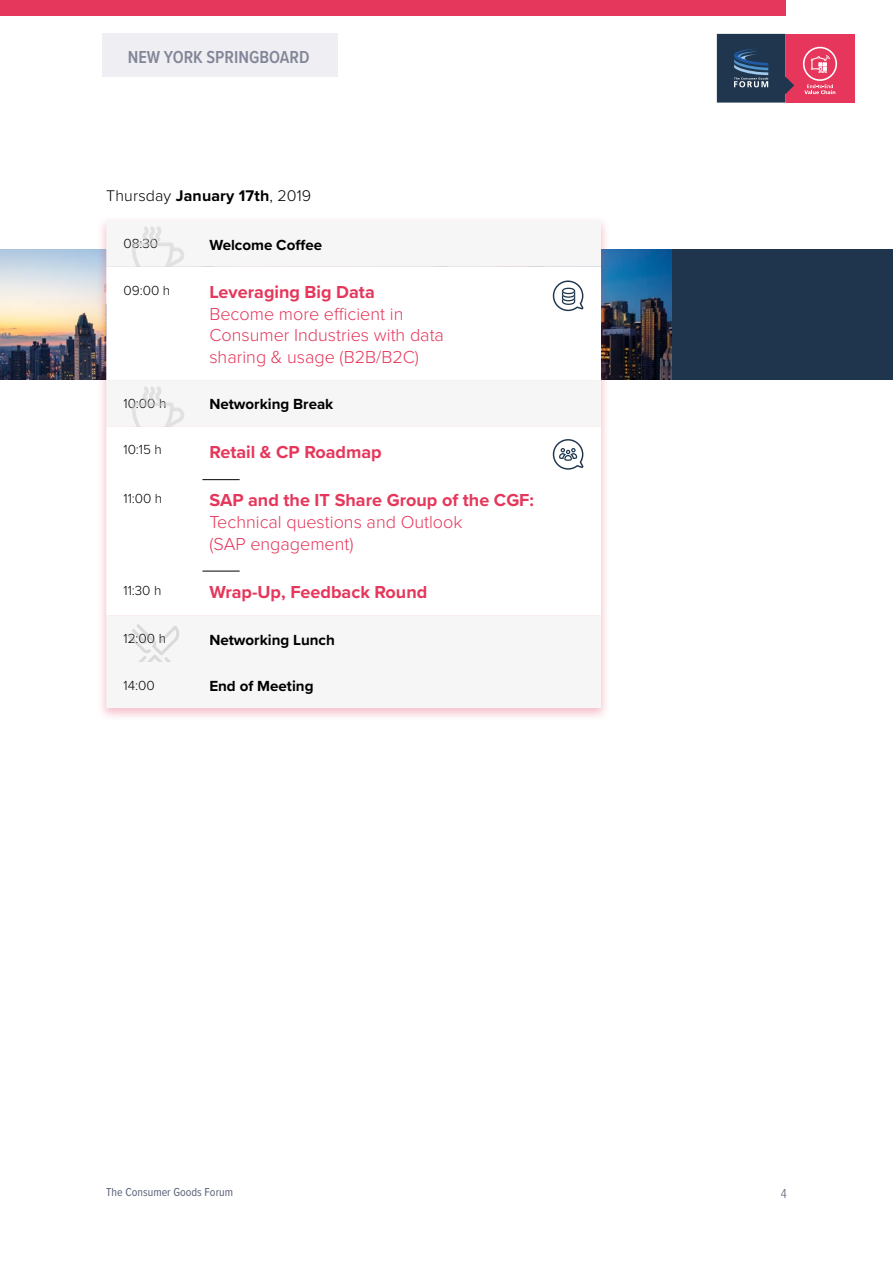
<style>
.page{position:relative;width:893px;height:1263px;background:#fff}
.page>*{position:absolute;margin:0;border:0;box-sizing:border-box;transform-origin:0 0}
.t1{font:300 18px/21.6px "Proxima Nova";color:#e5375b}
.t2{font:700 18px "Proxima Nova";color:#e5375b}
.t3{font:600 18px "Proxima Nova Cond";color:#818597}
.t4{font:300 16.05px "Proxima Nova";letter-spacing:.01em;color:#000}
.t5{font:700 15.15px "Proxima Nova";color:#000}
.t6{font:300 13.65px "Proxima Nova";color:#000}
.t7{font:300 13.5px "Proxima Nova Cond";color:#565f75}
.t8{font:12px "Proxima Nova Cond";color:#565f75}
.s1{font-weight:700}
</style>
<div class="page">
<div style="left:102px;top:34px;width:236px;height:43px;background:#efeef2"></div>
<div style="left:0;top:249px;width:893px;height:130px;background:#1e354d"></div>
<img style="left:0;top:249px;width:97px;height:130px">
<img style="left:610px;top:249px;width:62px;height:130px">
<div style="left:786px;top:34px;width:68px;height:69px;background:#e6365b"></div>
<svg style="left:803px;top:47px;width:34px;height:47px"></svg>
<svg style="left:717px;top:34px;width:77px;height:69px;background:#3b425c"></svg>
<div style="left:0;top:0;width:786px;height:16px;background:#e5375b"></div>
<div style="left:97px;top:215px;width:513px;height:507px;background:#e5375b;opacity:.33"></div>
<div style="left:106px;top:220px;width:495px;height:488px;background:#f6f6f6"></div>
<svg style="left:106px;top:267px;width:495px;height:348px"></svg>
<svg style="left:130px;top:223px;width:56px;height:44px"></svg>
<svg style="left:553px;top:280px;width:30px;height:31px"></svg>
<hr style="left:202px;top:479px;width:38px;height:1px;background:#000">
<hr style="left:202px;top:571px;width:38px;height:1px;background:#000">
<svg style="left:553px;top:439px;width:30px;height:31px"></svg>
<svg style="left:130px;top:383px;width:56px;height:44px"></svg>
<svg style="left:127px;top:624px;width:53px;height:38px"></svg>
<p class="t3" style="left:128px;top:44px;width:183px">NEW YORK SPRINGBOARD</p>
<p class="t4" style="left:106px;top:187px;width:206px">Thursday <span class="s1">January 17th</span>, 2019</p>
<p class="t6" style="left:123px;top:236px;width:36px">08:30</p>
<p class="t5" style="left:209px;top:233px;width:114px">Welcome Coffee</p>
<p class="t6" style="left:123px;top:282px;width:48px">09:00 h</p>
<p class="t2" style="left:209px;top:279px;width:167px">Leveraging Big Data</p>
<p class="t1" style="left:209px;top:303px;width:236px">Become more efficient in<br>Consumer Industries with data sharing &amp; usage (B2B/B2C)</p>
<p class="t6" style="left:123px;top:396px;width:44px">10:00 h</p>
<p class="t5" style="left:209px;top:393px;width:126px">Networking Break</p>
<p class="t6" style="left:123px;top:442px;width:40px">10:15 h</p>
<p class="t2" style="left:209px;top:438px;width:174px">Retail &amp; CP Roadmap</p>
<p class="t6" style="left:123px;top:491px;width:40px">11:00 h</p>
<p class="t2" style="left:209px;top:487px;width:326px">SAP and the IT Share Group of the CGF:</p>
<p class="t1" style="left:209px;top:511px;width:255px">Technical questions and Outlook (SAP engagement)</p>
<p class="t6" style="left:123px;top:582px;width:39px">11:30 h</p>
<p class="t2" style="left:209px;top:579px;width:219px">Wrap-Up, Feedback Round</p>
<p class="t6" style="left:123px;top:631px;width:44px">12:00 h</p>
<p class="t5" style="left:209px;top:628px;width:127px">Networking Lunch</p>
<p class="t6" style="left:123px;top:677px;width:33px">14:00</p>
<p class="t5" style="left:209px;top:674px;width:106px">End of Meeting</p>
<p class="t8" style="left:106px;top:1183px;width:128px">The Consumer Goods Forum</p>
<p class="t7" style="left:781px;top:1183px;width:7px">4</p>
</div>
